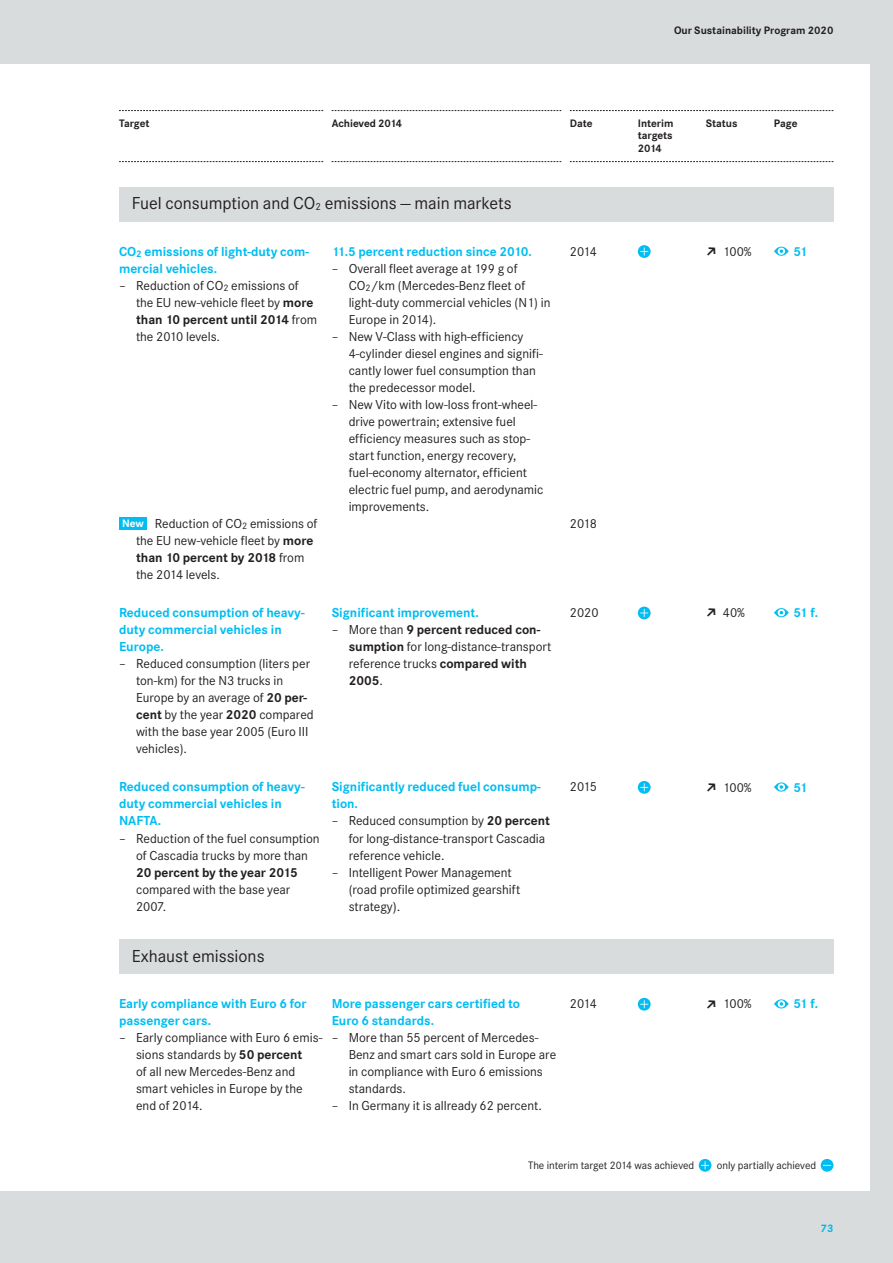
<style>
.page{position:relative;width:893px;height:1263px;background:#d9dcdd}
.page>*{position:absolute;margin:0;border:0;box-sizing:border-box;transform-origin:0 0}
.t1{font:18px "Corporate S";color:#231f20}
.t2{font:13.5px/17px "Corporate S";color:#231f20}
.t3{font:700 13.5px/17px "Corporate S";color:#01bdf2}
.t4{font:700 13.5px "Corporate S";color:#231f20}
.t5{font:700 11.25px/12.8px "Corporate S";color:#231f20}
.t6{font:11.25px "Corporate S";color:#231f20}
.t7{font:700 11.25px "Corporate S";color:#fff}
.t8{font:700 11.25px "Corporate S";color:#01b5e7}
.s1{font-weight:700}
</style>
<div class="page">
<div style="left:0;top:64px;width:870px;height:1127px;background:#fff"></div>
<svg style="left:699px;top:1159px;width:12px;height:13px"></svg>
<svg style="left:821px;top:1159px;width:12px;height:13px"></svg>
<svg style="left:774px;top:247px;width:15px;height:9px"></svg>
<div style="left:119px;top:517px;width:28px;height:13px;background:#01bdf2"></div>
<svg style="left:638px;top:245px;width:13px;height:13px"></svg>
<svg style="left:774px;top:782px;width:15px;height:10px"></svg>
<svg style="left:638px;top:781px;width:13px;height:13px"></svg>
<div style="left:119px;top:940px;width:714px;height:34px;background:#d9dcdd"></div>
<svg style="left:774px;top:999px;width:15px;height:9px"></svg>
<svg style="left:638px;top:998px;width:13px;height:12px"></svg>
<svg style="left:774px;top:608px;width:15px;height:9px"></svg>
<svg style="left:638px;top:607px;width:13px;height:12px"></svg>
<div style="left:119px;top:187px;width:714px;height:34px;background:#d9dcdd"></div>
<svg style="left:119px;top:161px;width:204px;height:1px"></svg>
<svg style="left:332px;top:161px;width:229px;height:1px"></svg>
<svg style="left:570px;top:161px;width:263px;height:1px"></svg>
<svg style="left:119px;top:110px;width:204px;height:1px"></svg>
<svg style="left:332px;top:110px;width:229px;height:1px"></svg>
<svg style="left:570px;top:110px;width:263px;height:1px"></svg>
<p class="t5" style="left:674px;top:24px;width:161px">Our Sustainability Program 2020</p>
<p class="t5" style="left:119px;top:116px;width:32px">Target</p>
<p class="t5" style="left:332px;top:116px;width:72px">Achieved 2014</p>
<p class="t5" style="left:570px;top:116px;width:24px">Date</p>
<p class="t5" style="left:638px;top:116px;width:37px">Interim</p>
<p class="t5" style="left:706px;top:116px;width:33px">Status</p>
<p class="t5" style="left:774px;top:116px;width:25px">Page</p>
<p class="t5" style="left:638px;top:129px;width:36px">targets<br>2014</p>
<h1 class="t1" style="left:132px;top:192px;width:381px">Fuel consumption and CO<sub>2</sub> emissions — main markets</h1>
<p class="t3" style="left:119px;top:242px;width:191px">CO<sub>2</sub> emissions of light-duty com&shy;mercial vehicles.</p>
<p class="t2" style="left:136px;top:277px;width:183px;text-indent:-17px">– Reduction of CO<sub>2</sub> emissions of the EU new-vehicle fleet by <span class="s1">more than 10 percent until 2014</span> from the 2010 levels.</p>
<p class="t2" style="left:136px;top:515px;width:183px;text-indent:19px">Reduction of CO<sub>2</sub> emissions of the EU new-vehicle fleet by <span class="s1">more than 10 percent by 2018</span> from the 2014 levels.</p>
<p class="t7" style="left:122px;top:516px;width:23px">New</p>
<p class="t3" style="left:332px;top:242px;width:202px">11.5 percent reduction since 2010.</p>
<p class="t2" style="left:349px;top:259px;width:203px;text-indent:-17px">– Overall fleet average at 199 g of<br>CO<sub>2</sub>/km (Mercedes-Benz fleet of light-duty commercial vehicles (N1) in<br>Europe in 2014).</p>
<p class="t2" style="left:349px;top:328px;width:195px;text-indent:-17px">– New V-Class with high-efficiency 4-cylinder diesel engines and signifi&shy;cantly lower fuel consumption than the predecessor model.</p>
<p class="t2" style="left:349px;top:396px;width:196px;text-indent:-17px">– New Vito with low-loss front-wheel&shy;drive powertrain; extensive fuel efficiency measures such as stop&shy;start function, energy recovery, fuel-economy alternator, efficient electric fuel pump, and aerodynamic improvements.</p>
<p class="t2" style="left:570px;top:242px;width:29px">2014</p>
<p class="t2" style="left:723px;top:243px;width:30px">100%</p>
<p class="t3" style="left:794px;top:243px;width:15px">51</p>
<p class="t2" style="left:570px;top:515px;width:29px">2018</p>
<p class="t3" style="left:332px;top:604px;width:149px">Significant improvement.</p>
<p class="t2" style="left:349px;top:621px;width:204px;text-indent:-17px">– More than <span class="s1">9 percent reduced con&shy;sumption</span> for long-distance-transport reference trucks <span class="s1">compared with<br>2005</span>.</p>
<p class="t3" style="left:119px;top:604px;width:187px">Reduced consumption of heavy-</p>
<p class="t2" style="left:570px;top:604px;width:30px">2020</p>
<p class="t2" style="left:723px;top:604px;width:24px">40%</p>
<p class="t3" style="left:794px;top:604px;width:26px">51 f.</p>
<p class="t3" style="left:119px;top:621px;width:164px">duty commercial vehicles in<br>Europe.</p>
<p class="t2" style="left:136px;top:655px;width:179px;text-indent:-17px">– Reduced consumption (liters per ton-km) for the N3 trucks in<br>Europe by an average of <span class="s1">20 per&shy;cent</span> by the year <span class="s1">2020</span> compared with the base year 2005 (Euro III vehicles).</p>
<p class="t3" style="left:332px;top:778px;width:210px">Significantly reduced fuel consump&shy;tion.</p>
<p class="t2" style="left:349px;top:812px;width:203px;text-indent:-17px">– Reduced consumption by <span class="s1">20 percent </span>for long-distance-transport Cascadia reference vehicle.</p>
<p class="t2" style="left:349px;top:863px;width:173px;text-indent:-17px">– Intelligent Power Management (road profile optimized gearshift strategy).</p>
<p class="t3" style="left:119px;top:778px;width:187px">Reduced consumption of heavy-</p>
<p class="t2" style="left:570px;top:778px;width:29px">2015</p>
<p class="t2" style="left:723px;top:778px;width:30px">100%</p>
<p class="t3" style="left:794px;top:778px;width:15px">51</p>
<p class="t3" style="left:119px;top:795px;width:164px">duty commercial vehicles in<br>NAFTA.</p>
<p class="t2" style="left:119px;top:829px;width:202px;text-align:center">– Reduction of the fuel consumption of Cascadia trucks by more than</p>
<p class="t4" style="left:136px;top:864px;width:163px">20 percent by the year 2015</p>
<p class="t2" style="left:136px;top:880px;width:156px">compared with the base year<br>2007.</p>
<h1 class="t1" style="left:132px;top:945px;width:134px">Exhaust emissions</h1>
<p class="t3" style="left:119px;top:995px;width:189px">Early compliance with Euro 6 for</p>
<p class="t2" style="left:570px;top:995px;width:29px">2014</p>
<p class="t2" style="left:723px;top:995px;width:30px">100%</p>
<p class="t3" style="left:794px;top:995px;width:26px">51 f.</p>
<p class="t3" style="left:119px;top:1012px;width:94px">passenger cars.</p>
<p class="t2" style="left:136px;top:1029px;width:187px;text-indent:-17px">– Early compliance with Euro 6 emis&shy;sions standards by <span class="s1">50 percent<br></span>of all new Mercedes-Benz and smart vehicles in Europe by the end of 2014.</p>
<p class="t3" style="left:332px;top:995px;width:190px">More passenger cars certified to<br>Euro 6 standards.</p>
<p class="t2" style="left:349px;top:1029px;width:209px;text-indent:-17px">– More than 55 percent of Mercedes-<br>Benz and smart cars sold in Europe are in compliance with Euro 6 emissions standards.</p>
<p class="t2" style="left:332px;top:1097px;width:212px">– In Germany it is allready 62 percent.</p>
<p class="t6" style="left:528px;top:1159px;width:168px">The interim target 2014 was achieved</p>
<p class="t6" style="left:717px;top:1159px;width:101px">only partially achieved</p>
<p class="t8" style="left:821px;top:1222px;width:14px">73</p>
</div>
